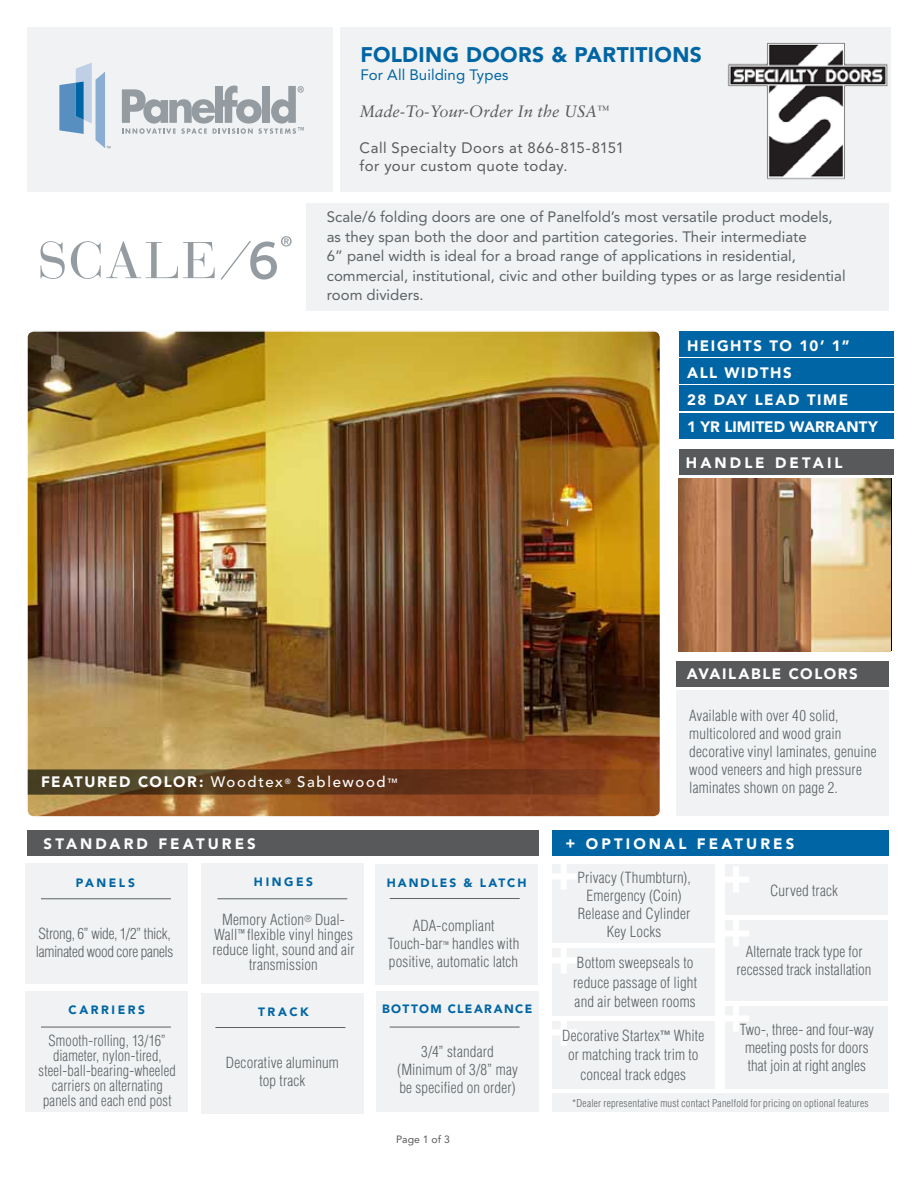
<style>
.page{position:relative;width:918px;height:1188px;background:#fff}
.page>*{position:absolute;margin:0;border:0;box-sizing:border-box;transform-origin:0 0}
.t1{font:900 21px "Avenir";letter-spacing:.015em;color:#0065a4}
.t2{font:italic 16.5px "Sabon";color:#58595b}
.t3{font:300 condensed 15px/18px "Helvetica";letter-spacing:.01em;color:#5c6266;text-align:center}
.t4{font:15px/19.5px "Avenir";color:#5c6266}
.t5{font:300 condensed 15px/15px "Helvetica";letter-spacing:.01em;color:#5c6266;text-align:center;scale:.95 1}
.t6{font:15px/18px "Avenir";letter-spacing:.03em;color:#58595b}
.t7{font:900 15px "Avenir";letter-spacing:.105em;color:#fff}
.t8{font:300 condensed 15px/18px "Helvetica";letter-spacing:-.02em;color:#5c6266}
.t9{font:900 15px "Avenir";letter-spacing:.205em;color:#fff}
.t10{font:500 15px "Avenir";letter-spacing:.11em;color:#fff}
.t11{font:15px "Avenir";letter-spacing:.005em;color:#0065a4}
.t12{font:900 15px "Avenir";letter-spacing:.005em;color:#fff}
.t13{font:900 15px "Avenir";letter-spacing:.2em;color:#fff}
.t14{font:900 12px "Avenir";letter-spacing:.165em;color:#0065a4}
.t15{font:900 12px "Avenir";letter-spacing:.115em;color:#0065a4}
.t16{font:900 12px "Avenir";letter-spacing:.215em;color:#0065a4}
.t17{font:300 condensed 10.5px "Helvetica";letter-spacing:.025em;color:#5c6266}
.t18{font:10.5px "Avenir";color:#58595b}
.s1{font-weight:900}
.s2{font-size:10.5px}
.s3{font-size:9px}
</style>
<div class="page">
<div style="left:27px;top:27px;width:306px;height:165px;background:#f0f2f3"></div>
<div style="left:340px;top:27px;width:551px;height:165px;background:#f0f2f3"></div>
<svg style="left:59px;top:63px;width:52px;height:85px"></svg>
<svg style="left:122px;top:86px;width:182px;height:48px"></svg>
<img style="left:723px;top:36px;width:168px;height:149px">
<div style="left:553px;top:830px;width:336px;height:25px;background:#0065a4"></div>
<img style="left:29px;top:333px;width:629px;height:482px">
<div style="left:26px;top:330px;width:635px;height:488px;border:2px solid #fff;border-radius:7px"></div>
<svg style="left:28px;top:769px;width:632px;height:26px;background:#633b1c"></svg>
<div style="left:375px;top:864px;width:163px;height:121px;background:#f0f2f3"></div>
<div style="left:376px;top:991px;width:163px;height:121px;background:#f0f2f3"></div>
<div style="left:25px;top:991px;width:163px;height:121px;background:#f0f2f3"></div>
<div style="left:25px;top:863px;width:163px;height:121px;background:#f0f2f3"></div>
<hr style="left:41px;top:1027px;width:130px;height:1px;background:#5c6266">
<hr style="left:41px;top:898px;width:130px;height:1px;background:#5c6266">
<hr style="left:390px;top:1027px;width:130px;height:1px;background:#5c6266">
<hr style="left:390px;top:898px;width:130px;height:1px;background:#5c6266">
<div style="left:306px;top:203px;width:583px;height:108px;background:#f0f2f3"></div>
<div style="left:201px;top:993px;width:163px;height:121px;background:#f0f2f3"></div>
<div style="left:202px;top:863px;width:162px;height:121px;background:#f0f2f3"></div>
<hr style="left:217px;top:898px;width:130px;height:1px;background:#5c6266">
<hr style="left:215px;top:1027px;width:130px;height:1px;background:#5c6266">
<svg style="left:40px;top:241px;width:25px;height:38px"></svg>
<svg style="left:71px;top:236px;width:221px;height:44px"></svg>
<svg style="left:678px;top:449px;width:215px;height:202px;background:#ac8866"></svg>
<div style="left:679px;top:332px;width:215px;height:106px;background:#0065a4"></div>
<div style="left:27px;top:830px;width:512px;height:25px;background:#58595b"></div>
<svg style="left:676px;top:662px;width:213px;height:154px"></svg>
<svg style="left:552px;top:864px;width:337px;height:248px"></svg>
<h1 class="t1" style="left:361px;top:42px;width:343px">FOLDING DOORS &amp; PARTITIONS</h1>
<p class="t11" style="left:361px;top:66px;width:150px">For All Building Types</p>
<p class="t2" style="left:360px;top:102px;width:251px">Made-To-Your-Order In the USA<sup>™</sup></p>
<p class="t6" style="left:360px;top:139px;width:266px">Call Specialty Doors at 866-815-8151 for your custom quote today.</p>
<p class="t4" style="left:327px;top:208px;width:520px">Scale/6 folding doors are one of Panelfold’s most versatile product models, as they span both the door and partition categories. Their intermediate<br>6” panel width is ideal for a broad range of applications in residential, commercial, institutional, civic and other building types or as large residential room dividers.</p>
<p class="t7" style="left:687px;top:337px;width:164px">HEIGHTS TO 10’ 1”</p>
<p class="t7" style="left:687px;top:363px;width:106px">ALL WIDTHS</p>
<p class="t7" style="left:687px;top:390px;width:163px">28 DAY LEAD TIME</p>
<p class="t12" style="left:687px;top:418px;width:192px">1 YR LIMITED WARRANTY</p>
<p class="t13" style="left:686px;top:454px;width:158px">HANDLE DETAIL</p>
<p class="t10" style="left:41px;top:773px;width:358px"><span class="s1">FEATURED COLOR:</span> Woodtex <sup>®</sup> Sablewood<span class="s2">™</span></p>
<p class="t9" style="left:44px;top:835px;width:214px">STANDARD FEATURES</p>
<p class="t7" style="left:687px;top:665px;width:173px">AVAILABLE COLORS</p>
<p class="t3" style="left:689px;top:707px;width:189px;text-align:left">Available with over 40 solid, multicolored and wood grain decorative vinyl laminates, genuine wood veneers and high pressure laminates shown on page 2.</p>
<p class="t9" style="left:565px;top:835px;width:230px">+ OPTIONAL FEATURES</p>
<p class="t14" style="left:254px;top:875px;width:61px">HINGES</p>
<p class="t3" style="left:578px;top:869px;width:115px">Privacy (Thumbturn),<br>Emergency (Coin)<br>Release and Cylinder<br>Key Locks</p>
<p class="t14" style="left:76px;top:876px;width:61px">PANELS</p>
<p class="t14" style="left:387px;top:876px;width:141px">HANDLES &amp; LATCH</p>
<p class="t3" style="left:770px;top:882px;width:69px">Curved track</p>
<p class="t3" style="left:212px;top:912px;width:144px;line-height:15px">Memory Action<sup>®</sup> Dual-<br>Wall<sup>™</sup> flexible vinyl hinges reduce light, sound and air transmission</p>
<p class="t3" style="left:388px;top:917px;width:133px">ADA-compliant<br>Touch-bar<span class="s3">™</span> handles with positive, automatic latch</p>
<p class="t8" style="left:36px;top:925px;width:139px">Strong, 6” wide, 1/2” thick, laminated wood core panels</p>
<p class="t3" style="left:737px;top:943px;width:137px">Alternate track type for recessed track installation</p>
<p class="t3" style="left:573px;top:953px;width:125px;line-height:19.5px;text-align:left">Bottom sweepseals to reduce passage of light and air between rooms</p>
<p class="t3" style="left:562px;top:1025px;width:144px;line-height:19.5px">Decorative Startex<sup>™</sup> White or matching track trim to conceal track edges</p>
<p class="t16" style="left:68px;top:1003px;width:78px">CARRIERS</p>
<p class="t15" style="left:382px;top:1002px;width:152px">BOTTOM CLEARANCE</p>
<p class="t14" style="left:258px;top:1005px;width:52px">TRACK</p>
<p class="t3" style="left:740px;top:1020px;width:136px">Two-, three- and four-way meeting posts for doors that join at right angles</p>
<p class="t5" style="left:39px;top:1033px;width:146px">Smooth-rolling, 13/16” diameter, nylon-tired, steel-ball-bearing-wheeled carriers on alternating panels and each end post</p>
<p class="t3" style="left:397px;top:1043px;width:122px">3/4” standard (Minimum of 3/8” may be specified on order)</p>
<p class="t3" style="left:226px;top:1053px;width:114px">Decorative aluminum top track</p>
<p class="t17" style="left:572px;top:1097px;width:298px">*Dealer representative must contact Panelfold for pricing on optional features</p>
<p class="t18" style="left:396px;top:1133px;width:55px">Page 1 of 3</p>
</div>
